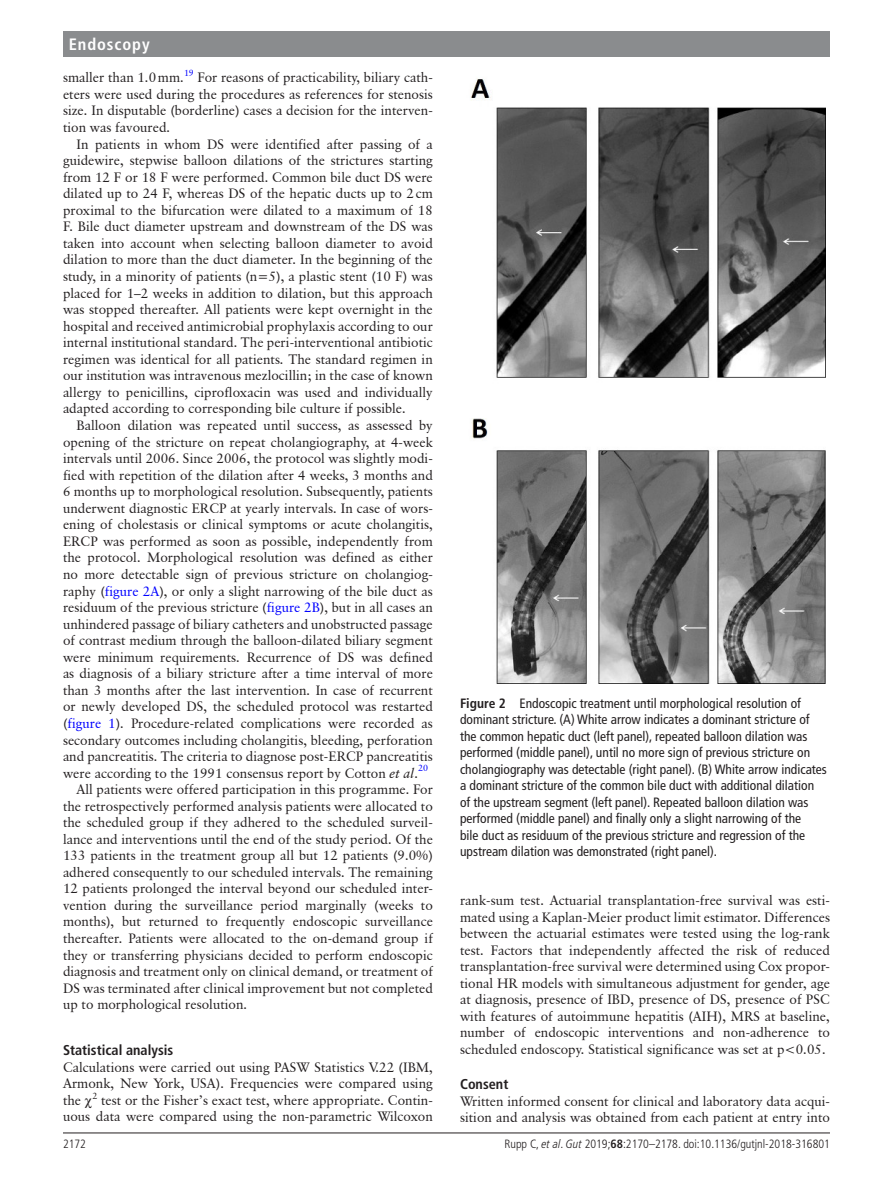
<style>
.page{position:relative;width:893px;height:1191px;background:#fff}
.page>*{position:absolute;margin:0;border:0;box-sizing:border-box;transform-origin:0 0}
.t1{font:700 condensed 16.5px "Frutiger LT Pro";letter-spacing:.055em;color:#fff}
.t2{font:700 condensed 14.25px "Frutiger LT Pro";color:#231f20}
.t3{font:13.5px/16.5px "Classical Garamond BT";color:#231f20;text-align:justify}
.t4{font:condensed 13.5px/16.5px "Frutiger LT Pro";color:#231f20}
.t5{font:300 condensed 12px "Frutiger LT Pro";color:#231f20}
.t6{font:9px "Classical Garamond BT";color:#00f}
.s1{color:#00f}
.s2{font-style:italic}
.s3{font-weight:700}
</style>
<div class="page">
<hr style="left:63px;top:1132px;width:767px;height:1px;background:#231f20">
<div style="left:63px;top:31px;width:767px;height:25px;background:#8a8c8e"></div>
<img style="left:470px;top:78px;width:356px;height:605px">
<p class="t1" style="left:69px;top:34px;width:83px">Endoscopy</p>
<p class="t3" style="left:63px;top:69px;width:371px">smaller than 1.0mm.<sup>19</sup> For reasons of practicability, biliary cath&shy;eters were used during the procedures as references for stenosis size. In disputable (borderline) cases a decision for the interven&shy;tion was favoured.</p>
<p class="t3" style="left:63px;top:135px;width:371px;text-indent:14px">In patients in whom DS were identified after passing of a guidewire, stepwise balloon dilations of the strictures starting from 12 F or 18 F were performed. Common bile duct DS were dilated up to 24 F, whereas DS of the hepatic ducts up to 2cm proximal to the bifurcation were dilated to a maximum of 18<br>F. Bile duct diameter upstream and downstream of the DS was taken into account when selecting balloon diameter to avoid dilation to more than the duct diameter. In the beginning of the study, in a minority of patients (n=5), a plastic stent (10 F) was placed for 1–2 weeks in addition to dilation, but this approach was stopped thereafter. All patients were kept overnight in the hospital and received antimicrobial prophylaxis according to our internal institutional standard. The peri-interventional antibiotic regimen was identical for all patients. The standard regimen in our institution was intravenous mezlocillin; in the case of known allergy to penicillins, ciprofloxacin was used and individually adapted according to corresponding bile culture if possible.</p>
<p class="t3" style="left:63px;top:417px;width:371px;text-indent:14px">Balloon dilation was repeated until success, as assessed by opening of the stricture on repeat cholangiography, at 4-week intervals until 2006. Since 2006, the protocol was slightly modi&shy;fied with repetition of the dilation after 4 weeks, 3 months and 6 months up to morphological resolution. Subsequently, patients underwent diagnostic ERCP at yearly intervals. In case of wors&shy;ening of cholestasis or clinical symptoms or acute cholangitis, ERCP was performed as soon as possible, independently from the protocol. Morphological resolution was defined as either no more detectable sign of previous stricture on cholangiog&shy;raphy (<span class="s1">figure 2A</span>), or only a slight narrowing of the bile duct as residuum of the previous stricture (<span class="s1">figure 2B</span>), but in all cases an unhindered passage of biliary catheters and unobstructed passage of contrast medium through the balloon-dilated biliary segment were minimum requirements. Recurrence of DS was defined as diagnosis of a biliary stricture after a time interval of more than 3 months after the last intervention. In case of recurrent or newly developed DS, the scheduled protocol was restarted (<span class="s1">figure 1</span>). Procedure-related complications were recorded as secondary outcomes including cholangitis, bleeding, perforation and pancreatitis. The criteria to diagnose post-ERCP pancreatitis were according to the 1991 consensus report by Cotton <span class="s2">et al</span>.</p>
<p class="t6" style="left:418px;top:762px;width:11px">20</p>
<p class="t3" style="left:63px;top:781px;width:371px;text-indent:14px">All patients were offered participation in this programme. For the retrospectively performed analysis patients were allocated to the scheduled group if they adhered to the scheduled surveil&shy;lance and interventions until the end of the study period. Of the 133 patients in the treatment group all but 12 patients (9.0%) adhered consequently to our scheduled intervals. The remaining 12 patients prolonged the interval beyond our scheduled inter&shy;vention during the surveillance period marginally (weeks to months), but returned to frequently endoscopic surveillance thereafter. Patients were allocated to the on-demand group if they or transferring physicians decided to perform endoscopic diagnosis and treatment only on clinical demand, or treatment of DS was terminated after clinical improvement but not completed up to morphological resolution.</p>
<p class="t2" style="left:63px;top:1041px;width:112px">Statistical analysis</p>
<p class="t3" style="left:63px;top:1058px;width:371px">Calculations were carried out using PASW Statistics V.22 (IBM, Armonk, New York, USA). Frequencies were compared using the</p>
<p class="t3" style="left:63px;top:1091px;width:371px;text-align:right"><sup>2</sup> test or the Fisher’s exact test, where appropriate. Contin&shy;uous data were compared using the non-parametric Wilcoxon</p>
<p class="t4" style="left:460px;top:694px;width:368px"><span class="s3">Figure 2</span> Endoscopic treatment until morphological resolution of dominant stricture. (A) White arrow indicates a dominant stricture of the common hepatic duct (left panel), repeated balloon dilation was performed (middle panel), until no more sign of previous stricture on cholangiography was detectable (right panel). (B) White arrow indicates a dominant stricture of the common bile duct with additional dilation of the upstream segment (left panel). Repeated balloon dilation was performed (middle panel) and finally only a slight narrowing of the<br>bile duct as residuum of the previous stricture and regression of the upstream dilation was demonstrated (right panel).</p>
<p class="t3" style="left:460px;top:892px;width:371px">rank-sum test. Actuarial transplantation-free survival was esti&shy;mated using a Kaplan-Meier product limit estimator. Differences between the actuarial estimates were tested using the log-rank test. Factors that independently affected the risk of reduced transplantation-free survival were determined using Cox propor&shy;tional HR models with simultaneous adjustment for gender, age at diagnosis, presence of IBD, presence of DS, presence of PSC with features of autoimmune hepatitis (AIH), MRS at baseline, number of endoscopic interventions and non-adherence to scheduled endoscopy. Statistical significance was set at p&lt;0.05.</p>
<p class="t2" style="left:460px;top:1075px;width:50px">Consent</p>
<p class="t3" style="left:460px;top:1092px;width:371px">Written informed consent for clinical and laboratory data acqui&shy;sition and analysis was obtained from each patient at entry into</p>
<p class="t5" style="left:63px;top:1136px;width:25px">2172</p>
<p class="t5" style="left:504px;top:1136px;width:327px">Rupp C, <span class="s2">et al</span>. <span class="s2">Gut</span> 2019;<span class="s3">68</span>:2170–2178. doi:10.1136/gutjnl-2018-316801</p>
</div>
